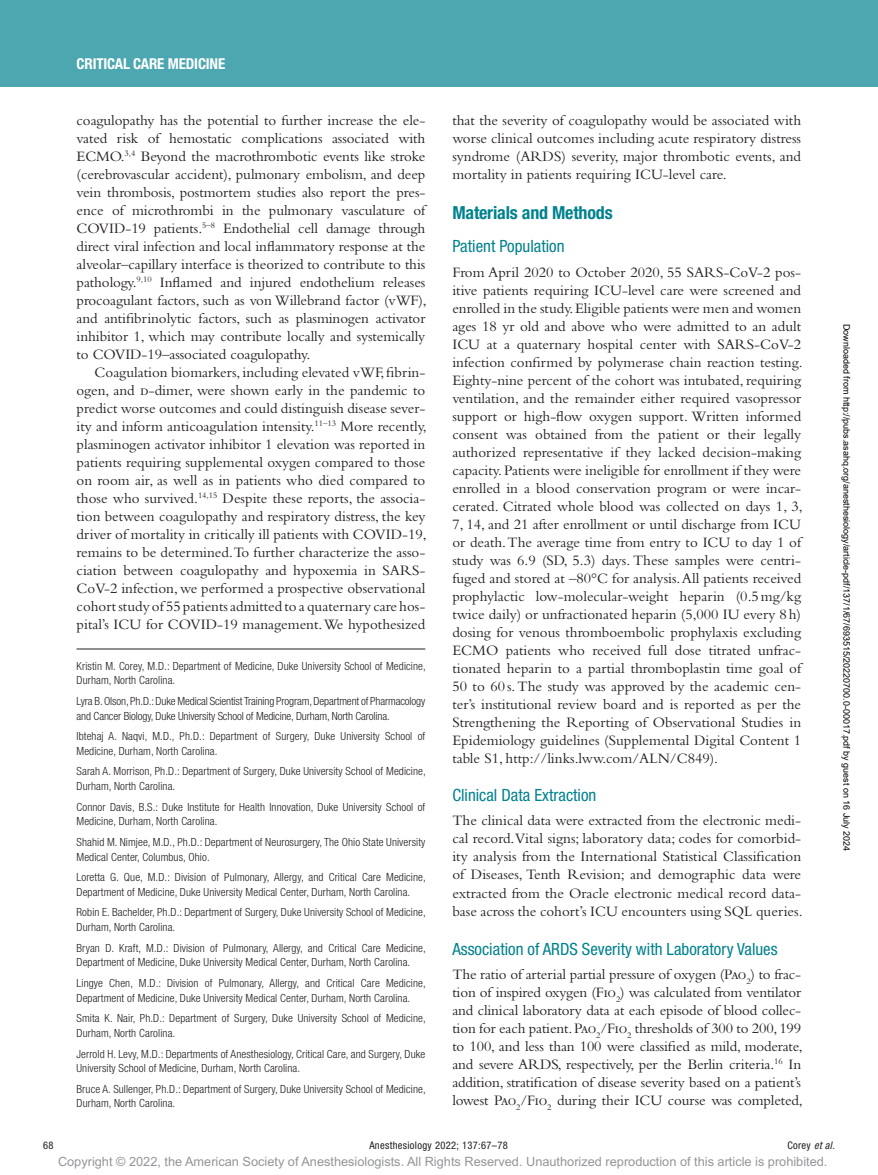
<style>
.page{position:relative;width:878px;height:1175px;background:#fff}
.page>*{position:absolute;margin:0;border:0;box-sizing:border-box;transform-origin:0 0}
.t1{font:700 condensed 18px "Helvetica Neue LT Std";letter-spacing:-.01em;color:#00828e}
.t2{font:condensed 16.8px "Helvetica Neue LT Std";color:#00828e}
.t3{font:15px/18px "Bembo Std";color:#231f20;text-align:justify}
.t4{font:700 condensed 15px "Helvetica Neue LT Std";letter-spacing:-.01em;color:#fff}
.t5{font:12.75px "Arial MT Std";color:#939598}
.t6{font:300 condensed 11.25px/14.7px "Helvetica Neue LT Std";letter-spacing:.01em;color:#231f20}
.t7{font:300 condensed 11.25px/14.7px "Helvetica Neue LT Std";letter-spacing:-.01em;color:#231f20}
.t8{font:condensed 10.5px "Helvetica Neue LT Std";letter-spacing:.03em;color:#231f20}
.t9{font:9px "Arial";color:#000}
.s1{font-style:italic}
</style>
<div class="page">
<div style="left:0;top:0;width:878px;height:86px;background:#4da7b0"></div>
<hr style="left:77px;top:648px;width:348px;height:1px;background:#231f20">
<p class="t4" style="left:77px;top:54px;width:150px">CRITICAL CARE MEDICINE</p>
<p class="t3" style="left:77px;top:111px;width:352px">coagulopathy has the potential to further increase the ele&shy;vated risk of hemostatic complications associated with ECMO.<sup>3,4</sup> Beyond the macrothrombotic events like stroke (cerebrovascular accident), pulmonary embolism, and deep vein thrombosis, postmortem studies also report the pres&shy;ence of microthrombi in the pulmonary vasculature of COVID-19 patients.<sup>5–8</sup> Endothelial cell damage through direct viral infection and local inflammatory response at the alveolar–capillary interface is theorized to contribute to this pathology.<sup>9,10</sup> Inflamed and injured endothelium releases procoagulant factors, such as von Willebrand factor (vWF), and antifibrinolytic factors, such as plasminogen activator inhibitor 1, which may contribute locally and systemically to COVID-19–associated coagulopathy.</p>
<p class="t3" style="left:77px;top:363px;width:352px;text-indent:18px">Coagulation biomarkers, including elevated vWF, fibrin&shy;ogen, and d-dimer, were shown early in the pandemic to predict worse outcomes and could distinguish disease sever&shy;ity and inform anticoagulation intensity.<sup>11–13</sup> More recently, plasminogen activator inhibitor 1 elevation was reported in patients requiring supplemental oxygen compared to those on room air, as well as in patients who died compared to those who survived.<sup>14,15</sup> Despite these reports, the associa&shy;tion between coagulopathy and respiratory distress, the key driver of mortality in critically ill patients with COVID-19, remains to be determined.To further characterize the asso&shy;ciation between coagulopathy and hypoxemia in SARS-CoV-2 infection, we performed a prospective observational cohort study of 55 patients admitted to a quaternary care hos&shy;pital’s ICU for COVID-19 management. We hypothesized</p>
<p class="t6" style="left:77px;top:658px;width:351px">Kristin M. Corey, M.D.: Department of Medicine, Duke University School of Medicine,<br>Durham, North Carolina.</p>
<p class="t7" style="left:77px;top:693px;width:350px">Lyra B. Olson, Ph.D.: Duke Medical Scientist Training Program, Department of Pharmacology and Cancer Biology, Duke University School of Medicine, Durham, North Carolina.</p>
<p class="t6" style="left:77px;top:728px;width:350px">Ibtehaj A. Naqvi, M.D., Ph.D.: Department of Surgery, Duke University School of<br>Medicine, Durham, North Carolina.</p>
<p class="t6" style="left:77px;top:764px;width:351px">Sarah A. Morrison, Ph.D.: Department of Surgery, Duke University School of Medicine,<br>Durham, North Carolina.</p>
<p class="t6" style="left:77px;top:799px;width:350px">Connor Davis, B.S.: Duke Institute for Health Innovation, Duke University School of<br>Medicine, Durham, North Carolina.</p>
<p class="t6" style="left:77px;top:834px;width:350px">Shahid M. Nimjee, M.D., Ph.D.: Department of Neurosurgery, The Ohio State University<br>Medical Center, Columbus, Ohio.</p>
<p class="t6" style="left:77px;top:869px;width:351px">Loretta G. Que, M.D.: Division of Pulmonary, Allergy, and Critical Care Medicine,<br>Department of Medicine, Duke University Medical Center, Durham, North Carolina.</p>
<p class="t6" style="left:77px;top:905px;width:351px">Robin E. Bachelder, Ph.D.: Department of Surgery, Duke University School of Medicine,<br>Durham, North Carolina.</p>
<p class="t6" style="left:77px;top:940px;width:351px">Bryan D. Kraft, M.D.: Division of Pulmonary, Allergy, and Critical Care Medicine,<br>Department of Medicine, Duke University Medical Center, Durham, North Carolina.</p>
<p class="t6" style="left:77px;top:975px;width:350px">Lingye Chen, M.D.: Division of Pulmonary, Allergy, and Critical Care Medicine,<br>Department of Medicine, Duke University Medical Center, Durham, North Carolina.</p>
<p class="t6" style="left:77px;top:1010px;width:350px">Smita K. Nair, Ph.D.: Department of Surgery, Duke University School of Medicine,<br>Durham, North Carolina.</p>
<p class="t6" style="left:77px;top:1046px;width:350px">Jerrold H. Levy, M.D.: Departments of Anesthesiology, Critical Care, and Surgery, Duke<br>University School of Medicine, Durham, North Carolina.</p>
<p class="t6" style="left:77px;top:1081px;width:350px">Bruce A. Sullenger, Ph.D.: Department of Surgery, Duke University School of Medicine,<br>Durham, North Carolina.</p>
<p class="t3" style="left:452px;top:111px;width:350px">that the severity of coagulopathy would be associated with worse clinical outcomes including acute respiratory distress syndrome (ARDS) severity, major thrombotic events, and mortality in patients requiring ICU-level care.</p>
<p class="t1" style="left:452px;top:201px;width:162px">Materials and Methods</p>
<p class="t2" style="left:452px;top:237px;width:114px">Patient Population</p>
<p class="t3" style="left:452px;top:263px;width:352px">From April 2020 to October 2020, 55 SARS-CoV-2 pos&shy;itive patients requiring ICU-level care were screened and enrolled in the study. Eligible patients were men and women ages 18 yr old and above who were admitted to an adult ICU at a quaternary hospital center with SARS-CoV-2 infection confirmed by polymerase chain reaction testing.<br>Eighty-nine percent of the cohort was intubated, requiring ventilation, and the remainder either required vasopressor support or high-flow oxygen support. Written informed consent was obtained from the patient or their legally authorized representative if they lacked decision-making capacity. Patients were ineligible for enrollment if they were enrolled in a blood conservation program or were incar&shy;cerated. Citrated whole blood was collected on days 1, 3, 7, 14, and 21 after enrollment or until discharge from ICU or death. The average time from entry to ICU to day 1 of study was 6.9 (SD, 5.3) days. These samples were centri&shy;fuged and stored at –80°C for analysis. All patients received prophylactic low-molecular-weight heparin (0.5mg/kg twice daily) or unfractionated heparin (5,000 IU every 8h) dosing for venous thromboembolic prophylaxis excluding ECMO patients who received full dose titrated unfrac&shy;tionated heparin to a partial thromboplastin time goal of 50 to 60 s. The study was approved by the academic cen&shy;ter’s institutional review board and is reported as per the Strengthening the Reporting of Observational Studies in Epidemiology guidelines (Supplemental Digital Content 1 table S1, http://links.lww.com/ALN/C849).</p>
<p class="t2" style="left:452px;top:785px;width:145px">Clinical Data Extraction</p>
<p class="t3" style="left:452px;top:811px;width:352px">The clinical data were extracted from the electronic medi&shy;cal record.Vital signs; laboratory data; codes for comorbid&shy;ity analysis from the International Statistical Classification of Diseases, Tenth Revision; and demographic data were extracted from the Oracle electronic medical record data&shy;base across the cohort’s ICU encounters using SQL queries.</p>
<p class="t2" style="left:452px;top:938px;width:327px">Association of ARDS Severity with Laboratory Values</p>
<p class="t3" style="left:452px;top:965px;width:352px">The ratio of arterial partial pressure of oxygen (Pao<sub>2</sub>) to frac&shy;tion of inspired oxygen (Fio<sub>2</sub>) was calculated from ventilator and clinical laboratory data at each episode of blood collec&shy;tion for each patient. Pao<sub>2</sub>/Fio<sub>2</sub> thresholds of 300 to 200, 199 to 100, and less than 100 were classified as mild, moderate, and severe ARDS, respectively, per the Berlin criteria.<sup>16</sup> In addition, stratification of disease severity based on a patient’s lowest Pao<sub>2</sub>/Fio<sub>2</sub> during their ICU course was completed,</p>
<p class="t9" style="left:850px;top:323px;width:529px;rotate:90deg">Downloaded from http://pubs.asahq.org/anesthesiology/article-pdf/137/1/67/693515/20220700.0-00017.pdf by guest on 16 July 2024</p>
<p class="t8" style="left:43px;top:1139px;width:12px">68</p>
<p class="t8" style="left:369px;top:1139px;width:140px">Anesthesiology 2022; 137:67–78</p>
<p class="t8" style="left:787px;top:1139px;width:49px">Corey <span class="s1">et al.</span></p>
<p class="t5" style="left:58px;top:1154px;width:771px">Copyright © 2022, the American Society of Anesthesiologists. All Rights Reserved. Unauthorized reproduction of this article is prohibited.</p>
</div>
